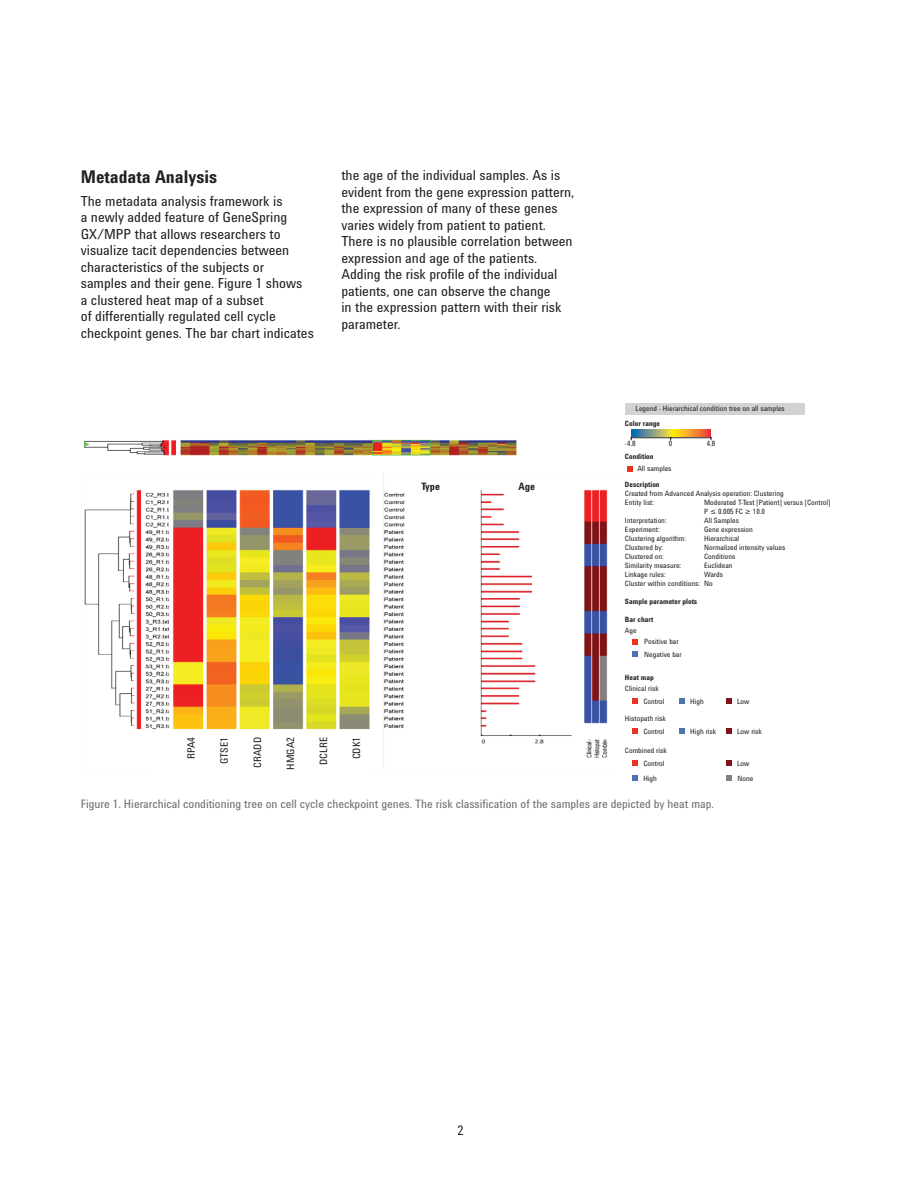
<style>
.page{position:relative;width:918px;height:1188px;background:#fff}
.page>*{position:absolute;margin:0;border:0;box-sizing:border-box;transform-origin:0 0}
.Subhead_1{font:700 18px "Agilent Condensed CFF";color:#231f20}
.Body_copy{font:14.25px/16.5px "Agilent Condensed CFF";color:#231f20}
.t1{font:13.5px "Agilent Condensed CFF";color:#231f20}
.t2{font:12px "Agilent Condensed CFF";color:#6c6d70}
.t3{font:10.5px "Agilent Condensed CFF";color:#231f20}
.t4{font:700 10.5px "Agilent Condensed CFF";color:#231f20}
.t5{font:7.5px/9px "Agilent Condensed CFF";color:#231f20}
.t6{font:700 7.5px/16.2px "Agilent Condensed CFF";color:#231f20}
.s1{font-weight:400}
</style>
<div class="page">
<img style="left:83px;top:439px;width:535px;height:330px">
<div style="left:625px;top:403px;width:180px;height:12px;background:#d1d2d4"></div>
<hr style="left:631px;top:438px;width:80px;height:1px;background:#231f20">
<svg style="left:631px;top:429px;width:80px;height:7px"></svg>
<svg style="left:627px;top:466px;width:6px;height:6px"></svg>
<svg style="left:632px;top:698px;width:6px;height:6px"></svg>
<svg style="left:679px;top:698px;width:6px;height:6px"></svg>
<svg style="left:726px;top:698px;width:6px;height:6px"></svg>
<svg style="left:632px;top:728px;width:6px;height:6px"></svg>
<svg style="left:679px;top:728px;width:6px;height:6px"></svg>
<svg style="left:726px;top:728px;width:6px;height:6px"></svg>
<svg style="left:632px;top:760px;width:6px;height:6px"></svg>
<svg style="left:632px;top:775px;width:6px;height:6px"></svg>
<svg style="left:726px;top:775px;width:6px;height:6px"></svg>
<svg style="left:726px;top:760px;width:6px;height:6px"></svg>
<svg style="left:632px;top:639px;width:6px;height:6px"></svg>
<svg style="left:632px;top:651px;width:6px;height:6px"></svg>
<p class="Subhead_1" style="left:81px;top:163px;width:138px">Metadata Analysis</p>
<p class="Body_copy" style="left:81px;top:192px;width:235px">The metadata analysis framework is<br>a newly added feature of GeneSpring GX/MPP that allows researchers to visualize tacit dependencies between characteristics of the subjects or<br>samples and their gene. Figure 1 shows<br>a clustered heat map of a subset<br>of differentially regulated cell cycle checkpoint genes. The bar chart indicates</p>
<p class="Body_copy" style="left:341px;top:166px;width:234px">the age of the individual samples. As is evident from the gene expression pattern, the expression of many of these genes varies widely from patient to patient.<br>There is no plausible correlation between expression and age of the patients.<br>Adding the risk profile of the individual patients, one can observe the change<br>in the expression pattern with their risk parameter.</p>
<p class="t4" style="left:421px;top:479px;width:20px">Type</p>
<p class="t4" style="left:519px;top:479px;width:18px">Age</p>
<p class="t3" style="left:183px;top:759px;width:24px;rotate:-90deg">RPA4</p>
<p class="t3" style="left:216px;top:764px;width:29px;rotate:-90deg">GTSE1</p>
<p class="t3" style="left:250px;top:768px;width:32px;rotate:-90deg">CRADD</p>
<p class="t3" style="left:283px;top:770px;width:34px;rotate:-90deg">HMGA2</p>
<p class="t3" style="left:316px;top:765px;width:29px;rotate:-90deg">DCLRE</p>
<p class="t3" style="left:349px;top:759px;width:24px;rotate:-90deg">CDK1</p>
<p class="t5" style="left:636px;top:404px;width:151px">Legend - Hierarchical condition tree on all samples</p>
<p class="t6" style="left:625px;top:415px;width:37px">Color range</p>
<p class="t5" style="left:625px;top:439px;width:12px">-4.8</p>
<p class="t5" style="left:669px;top:439px;width:5px">0</p>
<p class="t5" style="left:707px;top:439px;width:10px">4.8</p>
<p class="t6" style="left:625px;top:448px;width:30px">Condition</p>
<p class="t6" style="left:625px;top:460px;width:48px;text-indent:12px"><span class="s1">All samples<br></span>Description</p>
<p class="t5" style="left:625px;top:488px;width:160px">Created from Advanced Analysis operation: Clustering<br>Entity list:</p>
<p class="t5" style="left:704px;top:497px;width:128px">Moderated T-Test [Patient] versus [Control]<br>P</p>
<p class="t5" style="left:718px;top:506px;width:48px">0.005 FC ○ 10.0</p>
<p class="t5" style="left:625px;top:515px;width:43px">Interpretation:</p>
<p class="t5" style="left:704px;top:515px;width:36px">All Samples</p>
<p class="t5" style="left:625px;top:524px;width:36px">Experiment:</p>
<p class="t5" style="left:704px;top:524px;width:50px">Gene expression</p>
<p class="t5" style="left:625px;top:533px;width:63px">Clustering algorithm:</p>
<p class="t5" style="left:704px;top:533px;width:37px">Hierarchical</p>
<p class="t5" style="left:625px;top:542px;width:40px">Clustered by:</p>
<p class="t5" style="left:704px;top:542px;width:83px">Normalized intensity values</p>
<p class="t5" style="left:625px;top:551px;width:40px">Clustered on:</p>
<p class="t5" style="left:704px;top:551px;width:33px">Conditions</p>
<p class="t5" style="left:625px;top:560px;width:58px">Similarity measure:</p>
<p class="t5" style="left:704px;top:560px;width:30px">Euclidean</p>
<p class="t5" style="left:625px;top:569px;width:42px">Linkage rules:</p>
<p class="t5" style="left:625px;top:569px;width:100px;text-indent:79px">Wards<br>Cluster within conditions: No</p>
<p class="t6" style="left:625px;top:593px;width:74px">Sample parameter plots</p>
<p class="t6" style="left:625px;top:611px;width:30px">Bar chart</p>
<p class="t5" style="left:625px;top:625px;width:13px">Age</p>
<p class="t5" style="left:644px;top:635px;width:39px;line-height:12.8px">Positive bar<br>Negative bar</p>
<p class="t6" style="left:625px;top:669px;width:30px">Heat map</p>
<p class="t5" style="left:625px;top:683px;width:35px">Clinical risk</p>
<p class="t5" style="left:643px;top:697px;width:23px">Control</p>
<p class="t5" style="left:690px;top:697px;width:15px">High</p>
<p class="t5" style="left:737px;top:697px;width:14px">Low</p>
<p class="t5" style="left:625px;top:711px;width:42px;line-height:13.2px;text-align:right">Histopath risk<br>Control</p>
<p class="t5" style="left:690px;top:727px;width:27px">High risk</p>
<p class="t5" style="left:737px;top:727px;width:26px">Low risk</p>
<p class="t5" style="left:625px;top:743px;width:43px;line-height:13.2px;text-align:right">Combined risk<br>Control</p>
<p class="t5" style="left:643px;top:773px;width:15px">High</p>
<p class="t5" style="left:737px;top:773px;width:17px">None</p>
<p class="t5" style="left:737px;top:758px;width:14px">Low</p>
<p class="t2" style="left:81px;top:795px;width:635px">Figure 1. Hierarchical conditioning tree on cell cycle checkpoint genes. The risk classification of the samples are depicted by heat map.</p>
<p class="t1" style="left:457px;top:1120px;width:8px">2</p>
</div>
